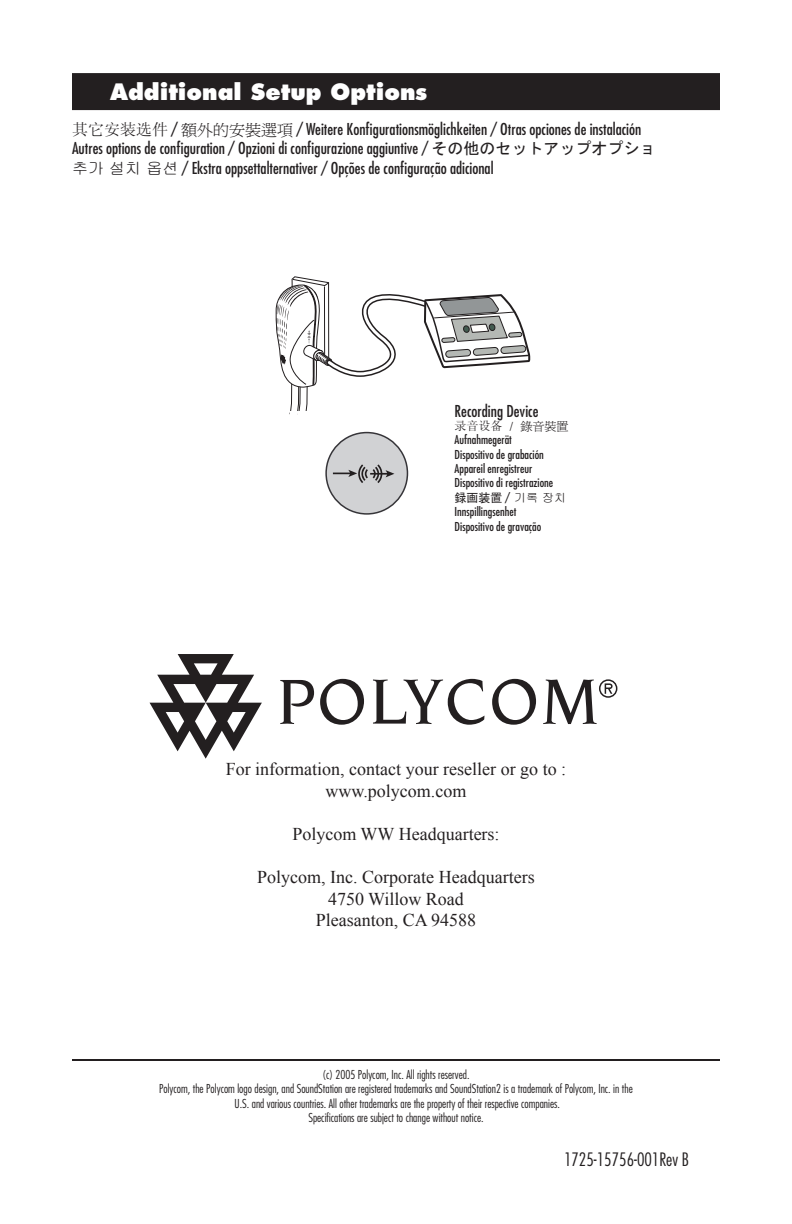
<style>
.page{position:relative;width:792px;height:1224px;background:#fff}
.page>*{position:absolute;margin:0;border:0;box-sizing:border-box;transform-origin:0 0}
.t1{font:800 22px "Futura";color:#fff}
.t2{font:18px/21.6px "Times New Roman";color:#231f20;text-align:center}
.t3{font:300 condensed 18px "Futura";color:#231f20}
.t4{font:condensed 16px/19.2px "Futura";color:#231f20}
.t5{font:300 condensed 12px/14.4px "Futura";color:#231f20;text-align:center}
.t6{font:condensed 12px/14.4px "Futura";color:#231f20}
.t7{font:12px "Sim Sun";color:#231f20}
.t8{font:12px "MS Gothic";color:#231f20}
.s1{font-family:"Sim Sun";font-stretch:normal}
.s2{font-family:"P Ming Li U";font-stretch:normal}
.s3{font-family:"MS Gothic";font-stretch:normal}
.s4{font-family:"Gulim";font-stretch:normal}
.s5{font-family:"Ming Li U"}
.s6{font-family:"P Ming Li U"}
.s7{font-family:"Futura";font-stretch:condensed}
.s8{font-family:"Gulim"}
</style>
<div class="page">
<div style="left:73px;top:74px;width:646px;height:35px;background:#231f20"></div>
<div style="left:72px;top:73px;width:648px;height:37px;border:2px solid #231f20"></div>
<hr style="left:72px;top:1059px;width:648px;height:2px;background:#231f20">
<div style="left:326px;top:433px;width:81px;height:81px;background:#d1d2d4;border-radius:50%"></div>
<div style="left:325px;top:432px;width:83px;height:83px;border:2px solid #363539;border-radius:50%"></div>
<svg style="left:333px;top:464px;width:61px;height:19px"></svg>
<svg style="left:150px;top:654px;width:112px;height:105px"></svg>
<svg style="left:280px;top:680px;width:34px;height:44px"></svg>
<svg style="left:320px;top:679px;width:44px;height:46px"></svg>
<svg style="left:373px;top:679px;width:112px;height:46px"></svg>
<svg style="left:492px;top:679px;width:44px;height:46px"></svg>
<svg style="left:543px;top:679px;width:74px;height:45px"></svg>
<svg style="left:276px;top:276px;width:255px;height:139px"></svg>
<h1 class="t1" style="left:110px;top:78px;width:319px">Additional Setup Options</h1>
<p class="t4" style="left:72px;top:120px;width:585px"><span class="s1">其它安装选件</span> / <span class="s2">額外的安裝選項</span> / Weitere Konfigurationsmöglichkeiten / Otras opciones de instalación<br>Autres options de configuration / Opzioni di configurazione aggiuntive / <span class="s3">その他のセットアップオプショ</span><span class="s4">추가 설치 옵션</span> / Ekstra oppsettalternativer / Opções de configuração adicional</p>
<h3 class="t4" style="left:455px;top:401px;width:85px">Recording Device</h3>
<p class="t7" style="left:455px;top:420px;width:115px">录音设备 <span class="s5">/</span> <span class="s6">錄音裝置</span></p>
<p class="t6" style="left:455px;top:433px;width:100px">Aufnahmegerät<br>Dispositivo de grabación<br>Appareil enregistreur<br>Dispositivo di registrazione</p>
<p class="t8" style="left:455px;top:492px;width:113px">録画装置 <span class="s7">/</span> <span class="s8">기록 장치</span></p>
<p class="t6" style="left:455px;top:505px;width:88px">Innspillingsenhet<br>Dispositivo de gravação</p>
<h2 class="t2" style="left:226px;top:758px;width:342px">For information, contact your reseller or go to : www.polycom.com</h2>
<h2 class="t2" style="left:292px;top:823px;width:209px">Polycom WW Headquarters:</h2>
<h2 class="t2" style="left:257px;top:866px;width:279px">Polycom, Inc. Corporate Headquarters<br>4750 Willow Road<br>Pleasanton, CA 94588</h2>
<p class="t5" style="left:159px;top:1067px;width:475px">(c) 2005 Polycom, Inc. All rights reserved.<br>Polycom, the Polycom logo design, and SoundStation are registered trademarks and SoundStation2 is a trademark of Polycom, Inc. in the U.S. and various countries. All other trademarks are the property of their respective companies.<br>Specifications are subject to change without notice.</p>
<h2 class="t3" style="left:564px;top:1149px;width:127px">1725-15756-001Rev B</h2>
</div>
